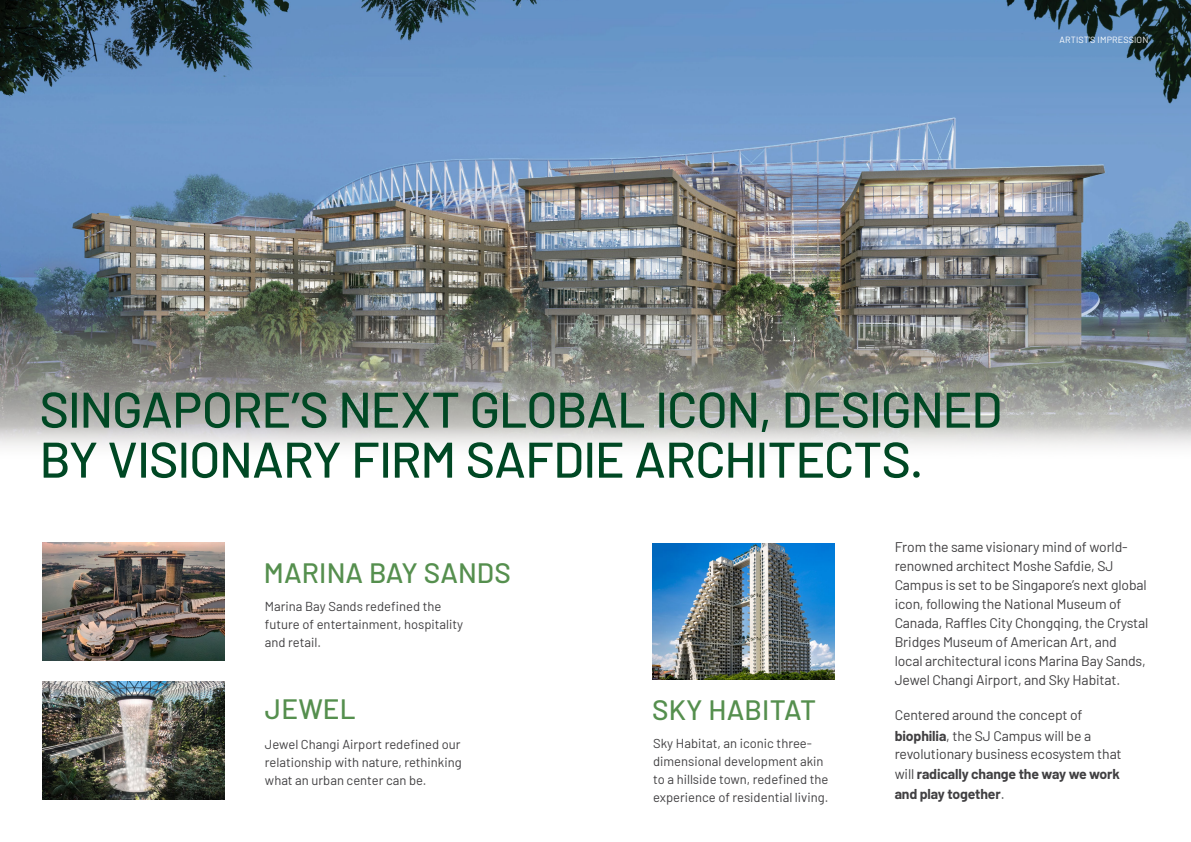
<style>
.page{position:relative;width:1191px;height:842px;background:#fff}
.page>*{position:absolute;margin:0;border:0;box-sizing:border-box;transform-origin:0 0}
.t1{font:500 50px/50px "Barlow";letter-spacing:-.02em;color:#004824}
.t2{font:500 28px "Barlow";letter-spacing:.005em;color:#558f4e}
.t3{font:14px/19px "Barlow";letter-spacing:-.01em;color:#414042}
.t4{font:700 14px/20.2px "Barlow";letter-spacing:-.01em;color:#414042}
.t5{font:13px/18px "Barlow";color:#414042}
.t6{font:9px "Barlow";letter-spacing:.015em;color:#fff}
.s1{font-weight:700}
.s2{font-weight:400}
</style>
<div class="page">
<img style="left:0;top:0;width:1191px;height:447px">
<img style="left:43px;top:681px;width:182px;height:118px">
<img style="left:43px;top:542px;width:182px;height:118px">
<img style="left:652px;top:543px;width:182px;height:136px">
<p class="t6" style="left:1059px;top:33px;width:90px">ARTIST’S IMPRESSION</p>
<h1 class="t1" style="left:40px;top:381px;width:964px">SINGAPORE’S NEXT GLOBAL ICON, DESIGNED<br>BY VISIONARY FIRM SAFDIE ARCHITECTS.</h1>
<h2 class="t2" style="left:264px;top:552px;width:248px">MARINA BAY SANDS</h2>
<p class="t5" style="left:265px;top:597px;width:200px">Marina Bay Sands redefined the future of entertainment, hospitality and retail.</p>
<h2 class="t2" style="left:265px;top:689px;width:92px">JEWEL</h2>
<p class="t5" style="left:265px;top:735px;width:198px;text-align:justify">Jewel Changi Airport redefined our relationship with nature, rethinking what an urban center can be.</p>
<h2 class="t2" style="left:652px;top:690px;width:165px">SKY HABITAT</h2>
<p class="t5" style="left:653px;top:733px;width:177px">Sky Habitat, an iconic three&shy;dimensional development akin to a hillside town, redefined the experience of residential living.</p>
<p class="t3" style="left:894px;top:537px;width:255px">From the same visionary mind of world&shy;renowned architect Moshe Safdie, SJ Campus is set to be Singapore’s next global icon, following the National Museum of Canada, Raffles City Chongqing, the Crystal Bridges Museum of American Art, and<br>local architectural icons Marina Bay Sands, Jewel Changi Airport, and Sky Habitat.</p>
<p class="t3" style="left:894px;top:704px;width:198px;line-height:20.2px">Centered around the concept of <span class="s1">biophilia</span>, the SJ Campus will be a</p>
<p class="t4" style="left:894px;top:742px;width:228px"><span class="s2">revolutionary business ecosystem that will</span> radically change the way we work and play together<span class="s2">.</span></p>
</div>
